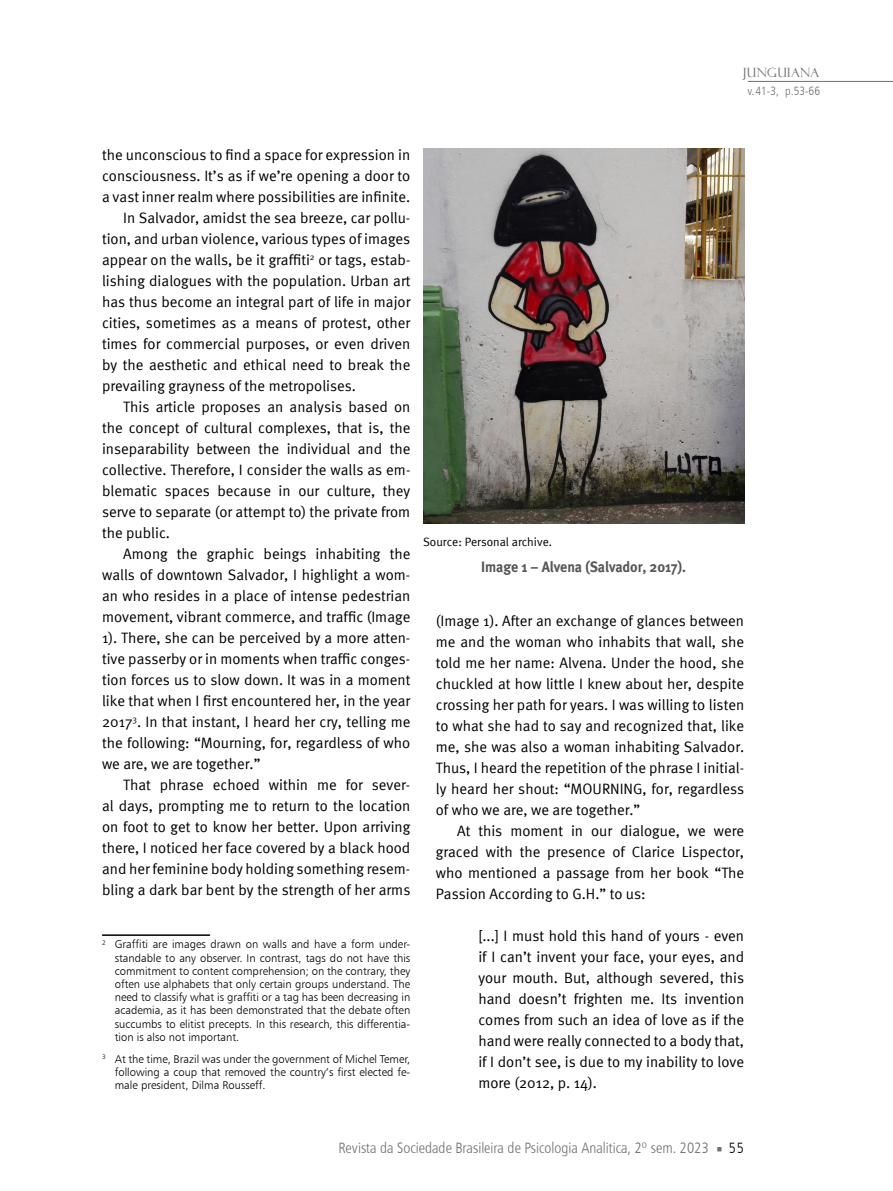
<style>
.page{position:relative;width:893px;height:1191px;background:#fff}
.page>*{position:absolute;margin:0;border:0;box-sizing:border-box;transform-origin:0 0}
.t1{font:15px/21px "Meta Normal";color:#000;text-align:justify}
.t2{font:15px "Humanist 777 BT Light Condensed B";color:#706f6f}
.t3{font:700 15px "Meta";color:#575756;scale:.94 1}
.t4{font:12.75px "Felix Titling";letter-spacing:.03em;color:#706f6f}
.t5{font:12px "Meta Normal";color:#000}
.t6{font:12px "Humanist 777 BT Light Condensed B";color:#706f6f}
.t7{font:11.25px/13.2px "Humanist 777 BT Light B";color:#000;text-align:justify}
.s1{font-family:"Minion Pro"}
.s2{color:#000}
</style>
<div class="page">
<hr style="left:748px;top:81px;width:145px;height:1px;background:#706f6f">
<hr style="left:102px;top:934px;width:108px;height:2px;background:#000">
<img style="left:423px;top:149px;width:321px;height:374px">
<p class="t4" style="left:743px;top:65px;width:78px">JUNGUIANA</p>
<p class="t6" style="left:748px;top:84px;width:74px">v.41-3, p.53-66</p>
<p class="t1" style="left:102px;top:144px;width:310px">the unconscious to find a space for expression in</p>
<p class="t1" style="left:102px;top:165px;width:310px">consciousness. It’s as if we’re opening a door to</p>
<p class="t1" style="left:102px;top:186px;width:310px">a vast inner realm where possibilities are infinite.</p>
<p class="t1" style="left:123px;top:207px;width:289px">In Salvador, amidst the sea breeze, car pollu-</p>
<p class="t1" style="left:102px;top:228px;width:310px">tion, and urban violence, various types of images</p>
<p class="t1" style="left:102px;top:249px;width:310px">appear on the walls, be it graffiti<sup>2</sup> or tags, estab-</p>
<p class="t1" style="left:102px;top:270px;width:310px">lishing dialogues with the population. Urban art</p>
<p class="t1" style="left:102px;top:291px;width:310px">has thus become an integral part of life in major</p>
<p class="t1" style="left:102px;top:312px;width:310px">cities, sometimes as a means of protest, other</p>
<p class="t1" style="left:102px;top:333px;width:310px">times for commercial purposes, or even driven</p>
<p class="t1" style="left:102px;top:354px;width:310px">by the aesthetic and ethical need to break the</p>
<p class="t1" style="left:102px;top:375px;width:255px">prevailing grayness of the metropolises.</p>
<p class="t1" style="left:123px;top:396px;width:289px">This article proposes an analysis based on</p>
<p class="t1" style="left:102px;top:417px;width:310px">the concept of cultural complexes, that is, the</p>
<p class="t1" style="left:102px;top:438px;width:310px">inseparability between the individual and the</p>
<p class="t1" style="left:102px;top:459px;width:310px">collective. Therefore, I consider the walls as em-</p>
<p class="t1" style="left:102px;top:480px;width:310px">blematic spaces because in our culture, they</p>
<p class="t1" style="left:102px;top:501px;width:310px">serve to separate (or attempt to) the private from</p>
<p class="t1" style="left:102px;top:522px;width:69px">the public.</p>
<p class="t1" style="left:123px;top:543px;width:289px">Among the graphic beings inhabiting the</p>
<p class="t1" style="left:102px;top:564px;width:310px">walls of downtown Salvador, I highlight a wom-</p>
<p class="t1" style="left:102px;top:585px;width:310px">an who resides in a place of intense pedestrian</p>
<p class="t1" style="left:102px;top:606px;width:310px">movement, vibrant commerce, and traffic (Image</p>
<p class="t1" style="left:102px;top:627px;width:310px">1). There, she can be perceived by a more atten-</p>
<p class="t1" style="left:102px;top:648px;width:310px">tive passerby or in moments when traffic conges-</p>
<p class="t1" style="left:102px;top:669px;width:310px">tion forces us to slow down. It was in a moment</p>
<p class="t1" style="left:102px;top:690px;width:310px">like that when I first encountered her, in the year</p>
<p class="t1" style="left:102px;top:711px;width:310px">2017<sup>3</sup>. In that instant, I heard her cry, telling me</p>
<p class="t1" style="left:102px;top:732px;width:310px">the following: “Mourning, for, regardless of who</p>
<p class="t1" style="left:102px;top:753px;width:160px">we are, we are together.”</p>
<p class="t1" style="left:123px;top:774px;width:289px">That phrase echoed within me for sever-</p>
<p class="t1" style="left:102px;top:795px;width:310px">al days, prompting me to return to the location</p>
<p class="t1" style="left:102px;top:816px;width:310px">on foot to get to know her better. Upon arriving</p>
<p class="t1" style="left:102px;top:837px;width:310px">there, I noticed her face covered by a black hood</p>
<p class="t1" style="left:102px;top:858px;width:310px">and her feminine body holding something resem-</p>
<p class="t1" style="left:102px;top:879px;width:310px">bling a dark bar bent by the strength of her arms</p>
<p class="t7" style="left:115px;top:937px;width:297px;text-indent:-13px"><sup>2</sup> Graffiti are images drawn on walls and have a form under&shy;standable to any observer. In contrast, tags do not have this commitment to content comprehension; on the contrary, they often use alphabets that only certain groups understand. The need to classify what is graffiti or a tag has been decreasing in academia, as it has been demonstrated that the debate often succumbs to elitist precepts. In this research, this differentia&shy;tion is also not important.</p>
<p class="t7" style="left:115px;top:1051px;width:297px;text-indent:-13px"><sup>3</sup> At the time, Brazil was under the government of Michel Temer, following a coup that removed the country’s first elected fe&shy;male president, Dilma Rousseff.</p>
<p class="t5" style="left:423px;top:534px;width:130px">Source: Personal archive.</p>
<p class="t3" style="left:481px;top:558px;width:220px">Image 1 – Alvena (Salvador, 2017).</p>
<p class="t1" style="left:436px;top:610px;width:310px">(Image 1). After an exchange of glances between me and the woman who inhabits that wall, she told me her name: Alvena. Under the hood, she chuckled at how little I knew about her, despite crossing her path for years. I was willing to listen to what she had to say and recognized that, like me, she was also a woman inhabiting Salvador.<br>Thus, I heard the repetition of the phrase I initial&shy;ly heard her shout: “MOURNING, for, regardless of who we are, we are together.”</p>
<p class="t1" style="left:436px;top:820px;width:310px;text-indent:21px">At this moment in our dialogue, we were graced with the presence of Clarice Lispector, who mentioned a passage from her book “The Passion According to G.H.” to us:</p>
<p class="t1" style="left:478px;top:925px;width:267px">[...] I must hold this hand of yours - even if I can’t invent your face, your eyes, and your mouth. But, although severed, this hand doesn’t frighten me. Its invention comes from such an idea of love as if the hand were really connected to a body that, if I don’t see, is due to my inability to love more (2012, p. 14).</p>
<p class="t2" style="left:338px;top:1138px;width:407px">Revista da Sociedade Brasileira de Psicologia Analitica, 2º sem. 2023 <span class="s1">■</span> <span class="s2">55</span></p>
</div>
